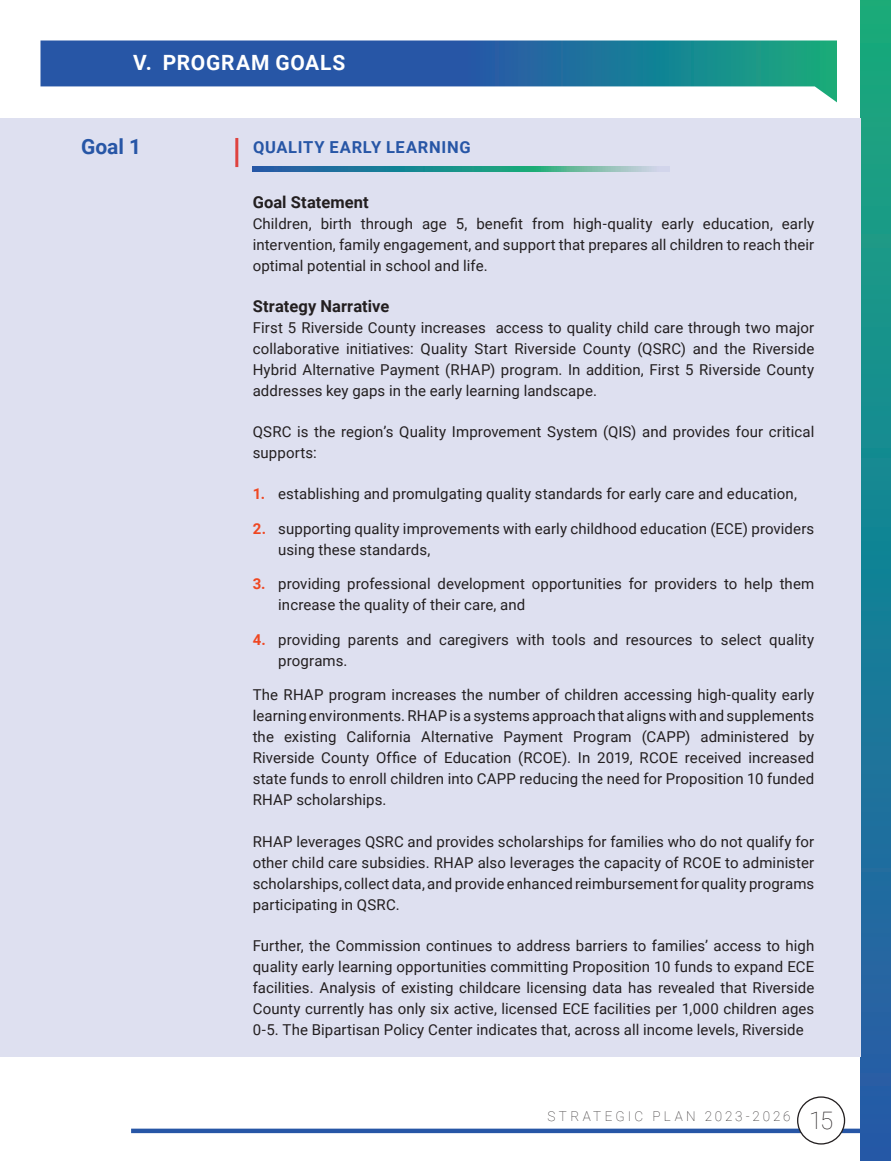
<style>
.page{position:relative;width:891px;height:1161px;background:#fff}
.page>*{position:absolute;margin:0;border:0;box-sizing:border-box;transform-origin:0 0}
.t1{font:700 21px "Roboto";letter-spacing:.035em;color:#fff}
.Sub_Heading{font:700 21px "Roboto";color:#2756a6}
.bold_text{font:700 16.5px "Roboto";letter-spacing:.005em;color:#231f20}
.chart_titles{font:700 16.5px "Roboto";letter-spacing:.045em;color:#2756a6}
.Body{font:15px/21px "Roboto";letter-spacing:.005em;color:#231f20;text-align:justify}
.Bullets{font:15px/21px "Roboto";letter-spacing:.005em;color:#231f20}
.t2{font:100 13.5px "Roboto";letter-spacing:.23em;color:#231f20}
.s1{font-weight:700;color:#ef4722}
.s2{font-size:24px}
</style>
<div class="page">
<hr style="left:131px;top:1129px;width:729px;height:4px;background:#2756a6">
<div style="left:798px;top:1097px;width:47px;height:47px;background:#fff;border-radius:50%"></div>
<div style="left:797px;top:1096px;width:48px;height:49px;border:1px solid #231f20;border-radius:50%"></div>
<div style="left:860px;top:0;width:31px;height:1161px;background:linear-gradient(to bottom,#15ab7d,#2358aa)"></div>
<svg style="left:40px;top:40px;width:797px;height:62px"></svg>
<div style="left:0;top:118px;width:860px;height:938px;background:#dee0f0"></div>
<svg style="left:252px;top:167px;width:418px;height:5px;background:#3e969d"></svg>
<hr style="left:235px;top:138px;width:3px;height:29px;background:#de4340">
<p class="t1" style="left:133px;top:47px;width:214px">V. PROGRAM GOALS</p>
<p class="Sub_Heading" style="left:81px;top:132px;width:62px">Goal 1</p>
<p class="chart_titles" style="left:253px;top:135px;width:219px">QUALITY EARLY LEARNING</p>
<p class="bold_text" style="left:253px;top:190px;width:118px">Goal Statement</p>
<p class="Body" style="left:253px;top:212px;width:563px">Children, birth through age 5, benefit from high-quality early education, early intervention, family engagement, and support that prepares all children to reach their optimal potential in school and life.</p>
<p class="bold_text" style="left:253px;top:294px;width:138px">Strategy Narrative</p>
<p class="Body" style="left:253px;top:316px;width:563px">First 5 Riverside County increases access to quality child care through two major collaborative initiatives: Quality Start Riverside County (QSRC) and the Riverside Hybrid Alternative Payment (RHAP) program. In addition, First 5 Riverside County addresses key gaps in the early learning landscape.</p>
<p class="Body" style="left:253px;top:421px;width:563px">QSRC is the region’s Quality Improvement System (QIS) and provides four critical supports:</p>
<p class="Bullets" style="left:253px;top:483px;width:546px"><span class="s1">1.</span> establishing and promulgating quality standards for early care and education,</p>
<p class="Bullets" style="left:278px;top:517px;width:538px;text-indent:-26px"><span class="s1">2.</span> supporting quality improvements with early childhood education (ECE) providers using these standards,</p>
<p class="Bullets" style="left:278px;top:573px;width:538px;text-indent:-26px"><span class="s1">3.</span> providing professional development opportunities for providers to help them increase the quality of their care, and</p>
<p class="Bullets" style="left:278px;top:628px;width:538px;text-indent:-26px"><span class="s1">4.</span> providing parents and caregivers with tools and resources to select quality programs.</p>
<p class="Body" style="left:253px;top:684px;width:563px">The RHAP program increases the number of children accessing high-quality early learning environments. RHAP is a systems approach that aligns with and supplements the existing California Alternative Payment Program (CAPP) administered by Riverside County Office of Education (RCOE). In 2019, RCOE received increased state funds to enroll children into CAPP reducing the need for Proposition 10 funded RHAP scholarships.</p>
<p class="Body" style="left:253px;top:830px;width:563px">RHAP leverages QSRC and provides scholarships for families who do not qualify for other child care subsidies. RHAP also leverages the capacity of RCOE to administer scholarships, collect data, and provide enhanced reimbursement for quality programs participating in QSRC.</p>
<p class="Body" style="left:253px;top:934px;width:563px">Further, the Commission continues to address barriers to families’ access to high quality early learning opportunities committing Proposition 10 funds to expand ECE facilities. Analysis of existing childcare licensing data has revealed that Riverside County currently has only six active, licensed ECE facilities per 1,000 children ages 0-5. The Bipartisan Policy Center indicates that, across all income levels, Riverside</p>
<p class="t2" style="left:548px;top:1107px;width:287px">STRATEGIC PLAN 2023-2026 <span class="s2">15</span></p>
</div>
